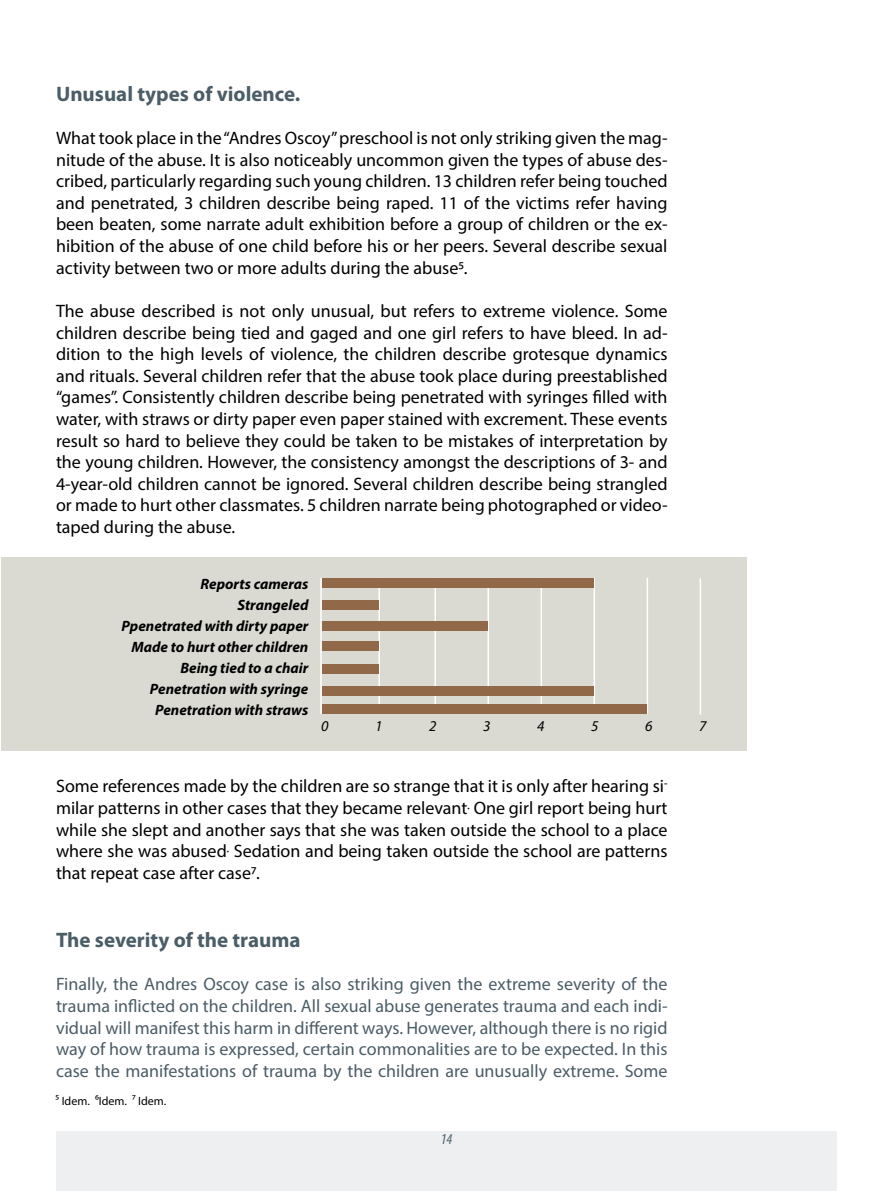
<style>
.page{position:relative;width:893px;height:1191px;background:#fff}
.page>*{position:absolute;margin:0;border:0;box-sizing:border-box;transform-origin:0 0}
.t1{font:700 21px "Myriad Pro";color:#4b5d67}
.t2{font:18px/21.6px "Myriad Pro";color:#000;text-align:justify}
.t3{font:18px/21.6px "Myriad Pro";color:#4b5d67;text-align:justify}
.t4{font:italic 700 15px/21px "Myriad Pro";color:#000;text-align:right}
.t5{font:italic 15px "Myriad Pro";color:#000}
.t6{font:italic 15px "Myriad Variable Concept";color:#4b5d67}
.t7{font:12px "Myriad Pro";color:#000}
</style>
<div class="page">
<div style="left:56px;top:1131px;width:781px;height:60px;background:#edeff0"></div>
<div style="left:1px;top:558px;width:745px;height:193px;background:#dadad2"></div>
<hr style="left:320px;top:578px;width:2px;height:136px;background:#fff">
<hr style="left:378px;top:578px;width:2px;height:136px;background:#fff">
<hr style="left:434px;top:578px;width:2px;height:136px;background:#fff">
<hr style="left:487px;top:578px;width:2px;height:136px;background:#fff">
<hr style="left:540px;top:578px;width:2px;height:136px;background:#fff">
<hr style="left:594px;top:578px;width:1px;height:136px;background:#fff">
<hr style="left:647px;top:578px;width:1px;height:136px;background:#fff">
<hr style="left:700px;top:578px;width:1px;height:136px;background:#fff">
<div style="left:323px;top:578px;width:271px;height:10px;background:#916848"></div>
<div style="left:322px;top:600px;width:56px;height:9px;background:#916848"></div>
<div style="left:322px;top:621px;width:165px;height:9px;background:#916848"></div>
<div style="left:322px;top:641px;width:56px;height:9px;background:#916848"></div>
<div style="left:322px;top:664px;width:56px;height:9px;background:#916848"></div>
<div style="left:322px;top:686px;width:272px;height:10px;background:#916848"></div>
<div style="left:323px;top:704px;width:324px;height:10px;background:#916848"></div>
<p class="t1" style="left:56px;top:80px;width:246px">Unusual types of violence.</p>
<p class="t2" style="left:56px;top:127px;width:613px">What took place in the “Andres Oscoy” preschool is not only striking given the mag&shy;nitude of the abuse. It is also noticeably uncommon given the types of abuse des&shy;cribed, particularly regarding such young children. 13 children refer being touched and penetrated, 3 children describe being raped. 11 of the victims refer having been beaten, some narrate adult exhibition before a group of children or the ex&shy;hibition of the abuse of one child before his or her peers. Several describe sexual activity between two or more adults during the abuse5.</p>
<p class="t2" style="left:56px;top:300px;width:613px">The abuse described is not only unusual, but refers to extreme violence. Some children describe being tied and gaged and one girl refers to have bleed. In ad&shy;dition to the high levels of violence, the children describe grotesque dynamics and rituals. Several children refer that the abuse took place during preestablished “games”. Consistently children describe being penetrated with syringes filled with water, with straws or dirty paper even paper stained with excrement. These events result so hard to believe they could be taken to be mistakes of interpretation by the young children. However, the consistency amongst the descriptions of 3- and 4-year-old children cannot be ignored. Several children describe being strangled or made to hurt other classmates. 5 children narrate being photographed or video&shy;taped during the abuse.</p>
<p class="t4" style="left:122px;top:573px;width:188px">Reports cameras<br>Strangeled<br>Ppenetrated with dirty paper<br>Made to hurt other children<br>Being tied to a chair<br>Penetration with syringe<br>Penetration with straws</p>
<p class="t5" style="left:321px;top:716px;width:9px">0</p>
<p class="t5" style="left:375px;top:716px;width:9px">1</p>
<p class="t5" style="left:429px;top:716px;width:9px">2</p>
<p class="t5" style="left:483px;top:716px;width:9px">3</p>
<p class="t5" style="left:537px;top:716px;width:9px">4</p>
<p class="t5" style="left:591px;top:716px;width:9px">5</p>
<p class="t5" style="left:645px;top:716px;width:9px">6</p>
<p class="t5" style="left:699px;top:716px;width:9px">7</p>
<p class="t2" style="left:56px;top:775px;width:613px">Some references made by the children are so strange that it is only after hearing si&shy;milar patterns in other cases that they became relevant. One girl report being hurt while she slept and another says that she was taken outside the school to a place where she was abused. Sedation and being taken outside the school are patterns that repeat case after case7.</p>
<p class="t1" style="left:56px;top:926px;width:246px">The severity of the trauma</p>
<p class="t3" style="left:56px;top:973px;width:613px">Finally, the Andres Oscoy case is also striking given the extreme severity of the trauma inflicted on the children. All sexual abuse generates trauma and each indi&shy;vidual will manifest this harm in different ways. However, although there is no rigid way of how trauma is expressed, certain commonalities are to be expected. In this case the manifestations of trauma by the children are unusually extreme. Some</p>
<p class="t7" style="left:56px;top:1093px;width:112px">5 Idem. 6Idem. 7 Idem.</p>
<p class="t6" style="left:441px;top:1130px;width:13px">14</p>
</div>
